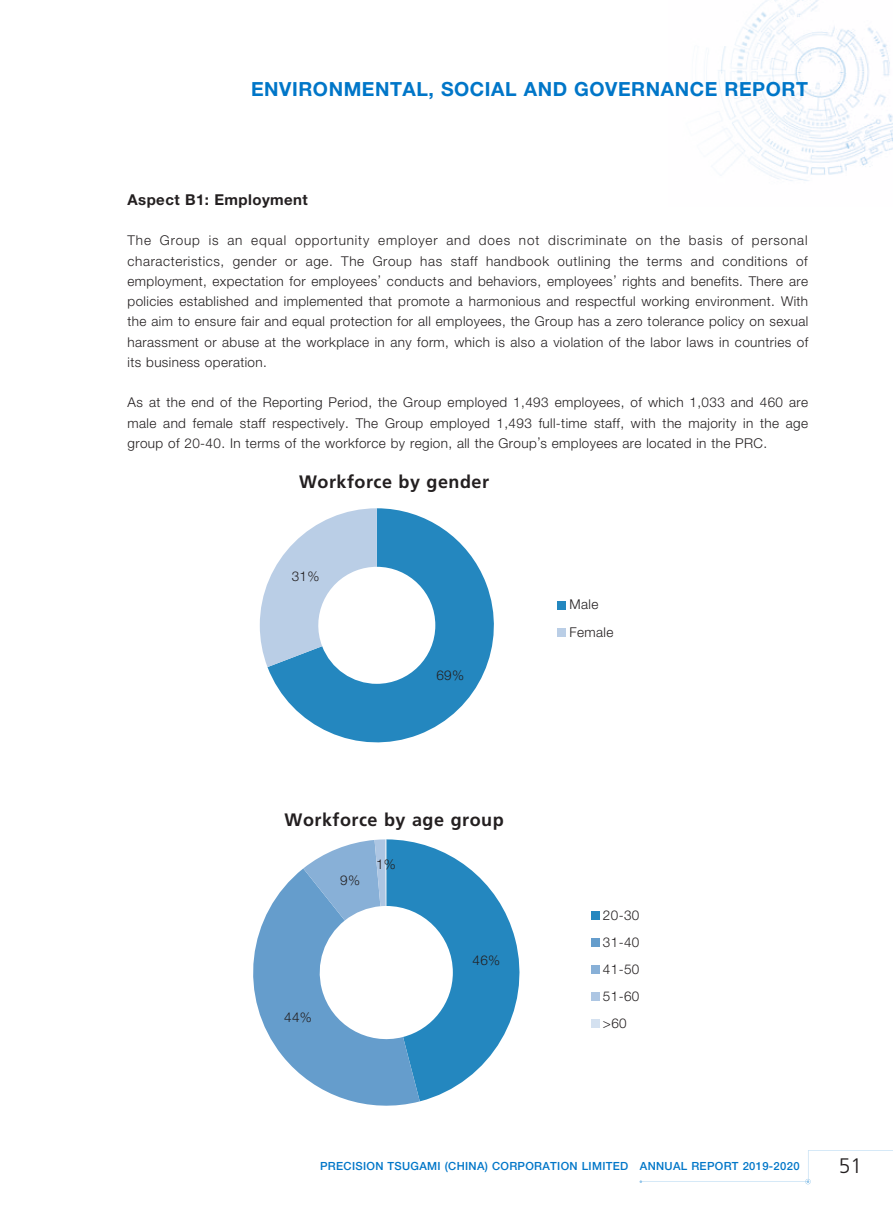
<style>
.page{position:relative;width:893px;height:1212px;background:#fff}
.page>*{position:absolute;margin:0;border:0;box-sizing:border-box;transform-origin:0 0}
.t1{font:300 21px "Frutiger LT Std";color:#231f20}
.t2{font:700 19.5px "Helvetica Neue LT Std";letter-spacing:.03em;color:#0076c8}
.t3{font:700 18px "Frutiger LT Std";letter-spacing:.03em;color:#231f20}
.t4{font:700 15px "Helvetica Neue LT Std";letter-spacing:.03em;color:#231f20}
.t5{font:300 13.5px/20.2px "Helvetica Neue LT Std";letter-spacing:.03em;color:#231f20;text-align:justify}
.t6{font:500 11.25px "Helvetica Neue LT Std";letter-spacing:.03em;color:#0076c8}
</style>
<div class="page">
<svg style="left:639px;top:1150px;width:254px;height:34px"></svg>
<img style="left:706px;top:0;width:187px;height:181px">
<svg style="left:267px;top:508px;width:227px;height:235px;fill:#2487bf"></svg>
<svg style="left:260px;top:508px;width:117px;height:159px"></svg>
<div style="left:558px;top:601px;width:8px;height:8px;background:#2487bf"></div>
<div style="left:558px;top:628px;width:8px;height:8px;background:#bacee6"></div>
<svg style="left:253px;top:839px;width:267px;height:267px"></svg>
<div style="left:591px;top:911px;width:8px;height:8px;background:#2487bf"></div>
<div style="left:591px;top:938px;width:8px;height:9px;background:#659dcc"></div>
<div style="left:591px;top:965px;width:8px;height:9px;background:#88b0d7"></div>
<div style="left:591px;top:993px;width:8px;height:8px;background:#adc6e3"></div>
<div style="left:591px;top:1020px;width:8px;height:8px;background:#d4e1f0"></div>
<h2 class="t2" style="left:251px;top:77px;width:559px">ENVIRONMENTAL, SOCIAL AND GOVERNANCE REPORT</h2>
<p class="t4" style="left:128px;top:190px;width:182px">Aspect B1: Employment</p>
<p class="t5" style="left:128px;top:230px;width:682px">The Group is an equal opportunity employer and does not discriminate on the basis of personal characteristics, gender or age. The Group has staff handbook outlining the terms and conditions of employment, expectation for employees’ conducts and behaviors, employees’ rights and benefits. There are policies established and implemented that promote a harmonious and respectful working environment. With the aim to ensure fair and equal protection for all employees, the Group has a zero tolerance policy on sexual harassment or abuse at the workplace in any form, which is also a violation of the labor laws in countries of its business operation.</p>
<p class="t5" style="left:128px;top:392px;width:682px">As at the end of the Reporting Period, the Group employed 1,493 employees, of which 1,033 and 460 are male and female staff respectively. The Group employed 1,493 full-time staff, with the majority in the age group of 20-40. In terms of the workforce by region, all the Group’s employees are located in the PRC.</p>
<h3 class="t3" style="left:299px;top:471px;width:192px">Workforce by gender</h3>
<p class="t5" style="left:292px;top:565px;width:29px">31%</p>
<p class="t5" style="left:436px;top:665px;width:29px">69%</p>
<p class="t5" style="left:569px;top:591px;width:45px;line-height:27.2px">Male<br>Female</p>
<h3 class="t3" style="left:285px;top:809px;width:221px">Workforce by age group</h3>
<p class="t5" style="left:340px;top:870px;width:21px">9%</p>
<p class="t5" style="left:376px;top:854px;width:21px">1%</p>
<p class="t5" style="left:284px;top:1007px;width:29px">44%</p>
<p class="t5" style="left:472px;top:950px;width:29px">46%</p>
<p class="t5" style="left:603px;top:901px;width:38px;line-height:27.2px">20-30<br>31-40<br>41-50<br>51-60 &gt;60</p>
<p class="t6" style="left:320px;top:1159px;width:481px">PRECISION TSUGAMI (CHINA) CORPORATION LIMITED ANNUAL REPORT 2019-2020</p>
<h1 class="t1" style="left:839px;top:1154px;width:25px">51</h1>
</div>
